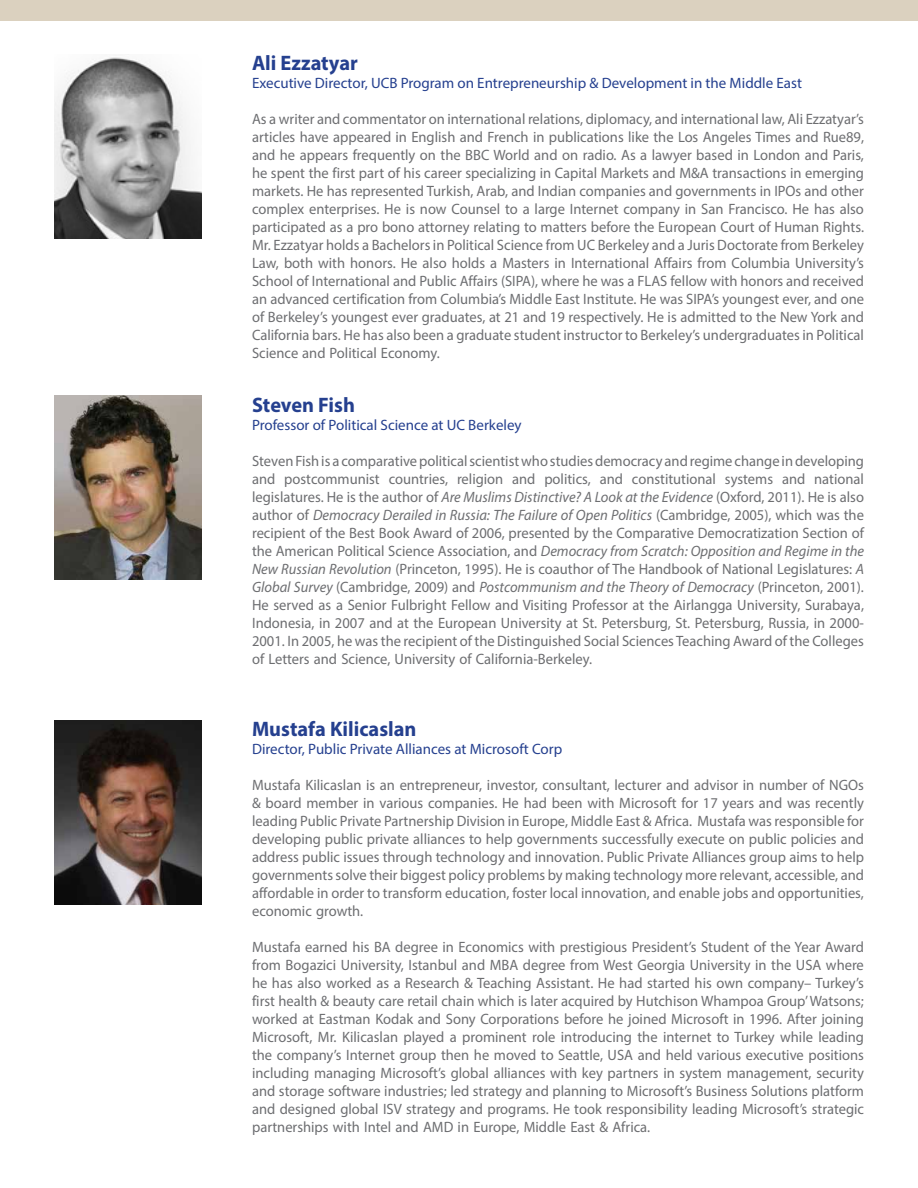
<style>
.page{position:relative;width:918px;height:1188px;background:#fff}
.page>*{position:absolute;margin:0;border:0;box-sizing:border-box;transform-origin:0 0}
.t1{font:700 21px "Myriad Pro";color:#25408f}
.t2{font:15px/18px "Myriad Pro";color:#6d6e71;text-align:justify}
.t3{font:15px "Myriad Pro";color:#25408f}
.s1{font-style:italic}
</style>
<div class="page">
<div style="left:0;top:0;width:918px;height:21px;background:#dbd1bf"></div>
<img style="left:54px;top:396px;width:147px;height:184px">
<img style="left:54px;top:720px;width:147px;height:185px">
<img style="left:54px;top:57px;width:147px;height:181px">
<h1 class="t1" style="left:252px;top:49px;width:107px">Ali Ezzatyar</h1>
<p class="t3" style="left:252px;top:73px;width:551px">Executive Director, UCB Program on Entrepreneurship &amp; Development in the Middle East</p>
<p class="t2" style="left:252px;top:109px;width:614px">As a writer and commentator on international relations, diplomacy, and international law, Ali Ezzatyar’s articles have appeared in English and French in publications like the Los Angeles Times and Rue89, and he appears frequently on the BBC World and on radio. As a lawyer based in London and Paris, he spent the first part of his career specializing in Capital Markets and M&amp;A transactions in emerging markets. He has represented Turkish, Arab, and Indian companies and governments in IPOs and other complex enterprises. He is now Counsel to a large Internet company in San Francisco. He has also participated as a pro bono attorney relating to matters before the European Court of Human Rights.<br>Mr. Ezzatyar holds a Bachelors in Political Science from UC Berkeley and a Juris Doctorate from Berkeley Law, both with honors. He also holds a Masters in International Affairs from Columbia University’s School of International and Public Affairs (SIPA), where he was a FLAS fellow with honors and received an advanced certification from Columbia’s Middle East Institute. He was SIPA’s youngest ever, and one of Berkeley’s youngest ever graduates, at 21 and 19 respectively. He is admitted to the New York and California bars. He has also been a graduate student instructor to Berkeley’s undergraduates in Political Science and Political Economy.</p>
<h1 class="t1" style="left:252px;top:391px;width:104px">Steven Fish</h1>
<p class="t3" style="left:252px;top:415px;width:271px">Professor of Political Science at UC Berkeley</p>
<p class="t2" style="left:252px;top:451px;width:613px">Steven Fish is a comparative political scientist who studies democracy and regime change in developing and postcommunist countries, religion and politics, and constitutional systems and national legislatures. He is the author of <span class="s1">Are Muslims Distinctive? A Look at the Evidence</span> (Oxford, 2011). He is also author of <span class="s1">Democracy Derailed in Russia: The Failure of Open Politics</span> (Cambridge, 2005), which was the recipient of the Best Book Award of 2006, presented by the Comparative Democratization Section of the American Political Science Association, and <span class="s1">Democracy from Scratch: Opposition and Regime in the New Russian Revolution</span> (Princeton, 1995). He is coauthor of The Handbook of National Legislatures: <span class="s1">A Global Survey</span> (Cambridge, 2009) and <span class="s1">Postcommunism and the Theory of Democracy</span> (Princeton, 2001).<br>He served as a Senior Fulbright Fellow and Visiting Professor at the Airlangga University, Surabaya, Indonesia, in 2007 and at the European University at St. Petersburg, St. Petersburg, Russia, in 2000- 2001. In 2005, he was the recipient of the Distinguished Social Sciences Teaching Award of the Colleges of Letters and Science, University of California-Berkeley.</p>
<h1 class="t1" style="left:252px;top:715px;width:166px">Mustafa Kilicaslan</h1>
<p class="t3" style="left:252px;top:739px;width:312px">Director, Public Private Alliances at Microsoft Corp</p>
<p class="t2" style="left:252px;top:775px;width:613px">Mustafa Kilicaslan is an entrepreneur, investor, consultant, lecturer and advisor in number of NGOs &amp; board member in various companies. He had been with Microsoft for 17 years and was recently leading Public Private Partnership Division in Europe, Middle East &amp; Africa. Mustafa was responsible for developing public private alliances to help governments successfully execute on public policies and address public issues through technology and innovation. Public Private Alliances group aims to help governments solve their biggest policy problems by making technology more relevant, accessible, and affordable in order to transform education, foster local innovation, and enable jobs and opportunities, economic growth.</p>
<p class="t2" style="left:252px;top:937px;width:614px">Mustafa earned his BA degree in Economics with prestigious President’s Student of the Year Award from Bogazici University, Istanbul and MBA degree from West Georgia University in the USA where he has also worked as a Research &amp; Teaching Assistant. He had started his own company– Turkey’s first health &amp; beauty care retail chain which is later acquired by Hutchison Whampoa Group’ Watsons; worked at Eastman Kodak and Sony Corporations before he joined Microsoft in 1996. After joining Microsoft, Mr. Kilicaslan played a prominent role introducing the internet to Turkey while leading the company’s Internet group then he moved to Seattle, USA and held various executive positions including managing Microsoft’s global alliances with key partners in system management, security and storage software industries; led strategy and planning to Microsoft’s Business Solutions platform and designed global ISV strategy and programs. He took responsibility leading Microsoft’s strategic partnerships with Intel and AMD in Europe, Middle East &amp; Africa.</p>
</div>
